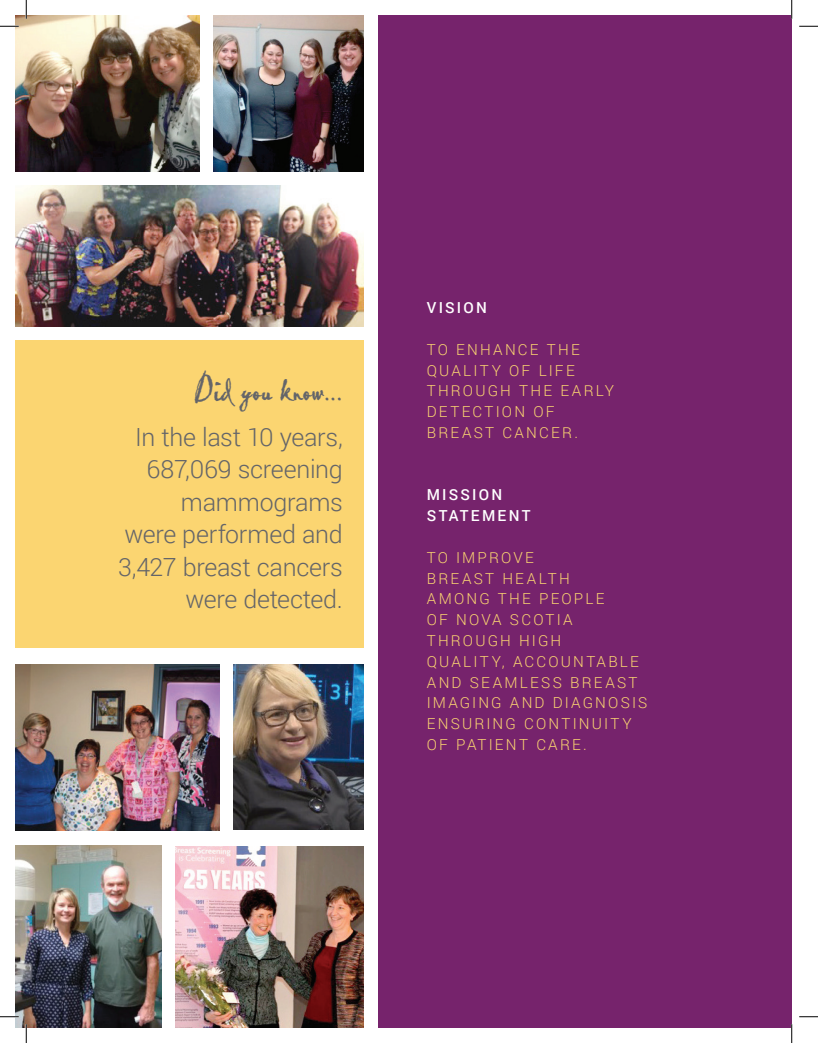
<style>
.page{position:relative;width:818px;height:1043px;background:#fff}
.page>*{position:absolute;margin:0;border:0;box-sizing:border-box;transform-origin:0 0}
.t1{font:37.5px "Pablo Plain";letter-spacing:-.005em;color:#646569}
.t2{font:300 25px/32.5px "Roboto";letter-spacing:-.015em;color:#646569;text-align:right}
.t3{font:300 15.25px/20.8px "Roboto";letter-spacing:.145em;color:#fbd571}
.t4{font:500 15.25px/20.8px "Roboto";letter-spacing:.145em;color:#fff}
</style>
<div class="page">
<div style="left:378px;top:15px;width:413px;height:1013px;background:#76236c"></div>
<div style="left:15px;top:340px;width:349px;height:308px;background:#fbd571"></div>
<img style="left:176px;top:846px;width:188px;height:182px">
<img style="left:15px;top:15px;width:184px;height:156px">
<img style="left:15px;top:186px;width:349px;height:140px">
<img style="left:233px;top:664px;width:131px;height:166px">
<img style="left:15px;top:664px;width:205px;height:166px">
<img style="left:213px;top:15px;width:151px;height:156px">
<img style="left:15px;top:845px;width:146px;height:182px">
<svg style="left:0;top:25px;width:19px;height:2px"></svg>
<svg style="left:799px;top:25px;width:19px;height:2px"></svg>
<svg style="left:0;top:1015px;width:19px;height:2px"></svg>
<svg style="left:799px;top:1016px;width:19px;height:1px"></svg>
<svg style="left:25px;top:0;width:2px;height:19px"></svg>
<svg style="left:25px;top:1024px;width:2px;height:18px"></svg>
<svg style="left:790px;top:0;width:2px;height:19px"></svg>
<svg style="left:790px;top:1024px;width:2px;height:18px"></svg>
<h1 class="t1" style="left:193px;top:366px;width:151px">Did you know...</h1>
<h2 class="t2" style="left:118px;top:420px;width:226px">In the last 10 years,<br>687,069 screening mammograms<br>were performed and<br>3,427 breast cancers were detected.</h2>
<p class="t4" style="left:427px;top:297px;width:62px">VISION</p>
<p class="t3" style="left:427px;top:338px;width:189px">TO ENHANCE THE<br>QUALITY OF LIFE<br>THROUGH THE EARLY<br>DETECTION OF<br>BREAST CANCER.</p>
<p class="t4" style="left:427px;top:484px;width:105px">MISSION<br>STATEMENT</p>
<p class="t3" style="left:427px;top:546px;width:222px">TO IMPROVE<br>BREAST HEALTH<br>AMONG THE PEOPLE<br>OF NOVA SCOTIA<br>THROUGH HIGH<br>QUALITY, ACCOUNTABLE<br>AND SEAMLESS BREAST<br>IMAGING AND DIAGNOSIS<br>ENSURING CONTINUITY<br>OF PATIENT CARE.</p>
</div>
